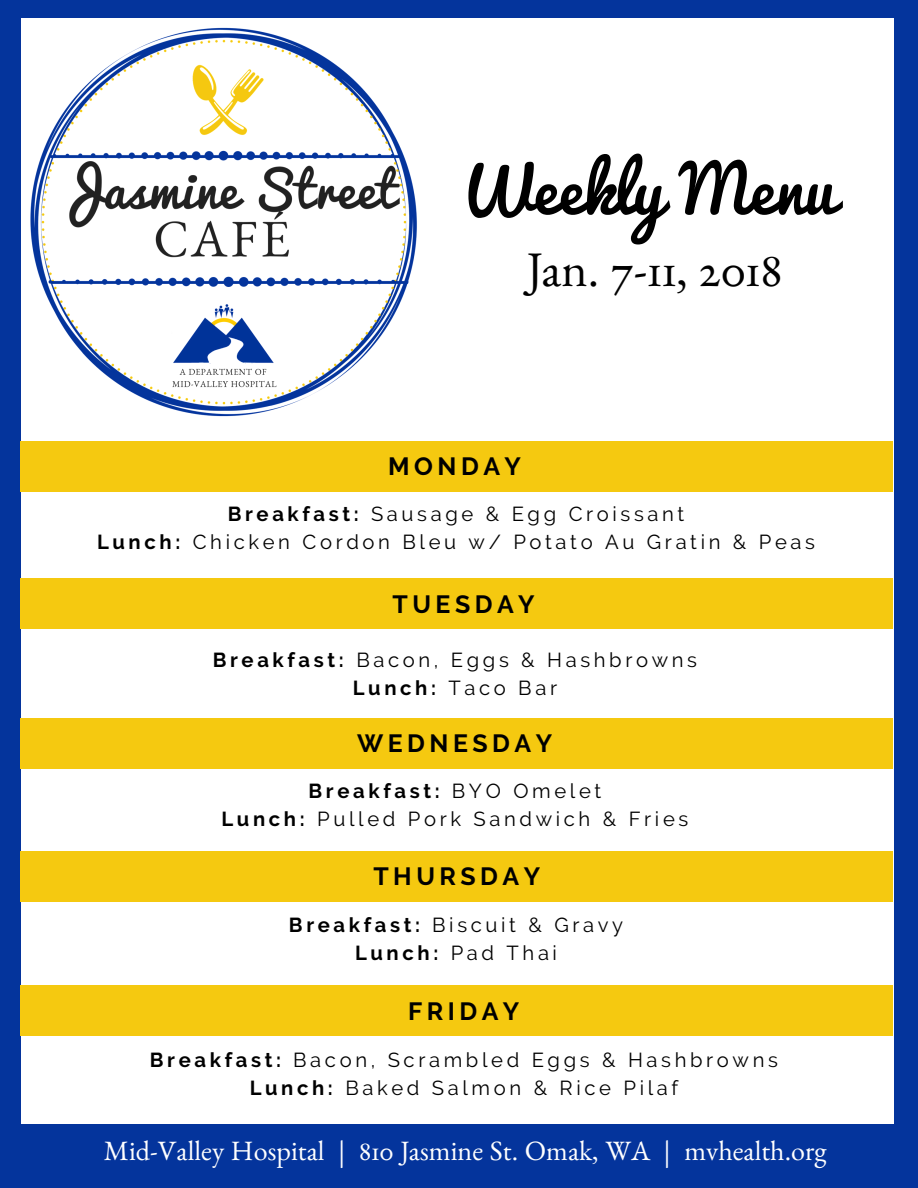
<style>
.page{position:relative;width:918px;height:1188px;background:#04349c}
.page>*{position:absolute;margin:0;border:0;box-sizing:border-box;transform-origin:0 0}
.t1{font:65.4px "Pacifico";color:#000}
.t2{font:49.8px "Benne";color:#000}
.t3{font:28.05px "Benne";color:#fff}
.t4{font:700 24.9px "Raleway";letter-spacing:.18em;color:#000}
.t5{font:20.25px/28.2px "Raleway";letter-spacing:.18em;color:#000;text-align:center}
.s1{font-weight:700}
</style>
<div class="page">
<div style="left:21px;top:18px;width:873px;height:1106px;background:#fff"></div>
<div style="left:20px;top:441px;width:873px;height:51px;background:#f5c910"></div>
<div style="left:20px;top:578px;width:873px;height:51px;background:#f5c910"></div>
<div style="left:20px;top:718px;width:873px;height:50px;background:#f5c910"></div>
<div style="left:20px;top:852px;width:873px;height:50px;background:#f5c910"></div>
<div style="left:20px;top:986px;width:873px;height:50px;background:#f5c910"></div>
<img style="left:30px;top:27px;width:387px;height:390px">
<h1 class="t1" style="left:456px;top:154px;width:380px">Weekly Menu</h1>
<h2 class="t2" style="left:527px;top:254px;width:258px">Jan. 7-11, 2018</h2>
<p class="t4" style="left:388px;top:451px;width:134px">MONDAY</p>
<p class="t5" style="left:97px;top:500px;width:720px"><span class="s1">Breakfast:</span> Sausage &amp; Egg Croissant<br><span class="s1">Lunch:</span> Chicken Cordon Bleu w/ Potato Au Gratin &amp; Peas</p>
<p class="t4" style="left:393px;top:590px;width:144px">TUESDAY</p>
<p class="t5" style="left:213px;top:646px;width:486px"><span class="s1">Breakfast:</span> Bacon, Eggs &amp; Hashbrowns<br><span class="s1">Lunch:</span> Taco Bar</p>
<p class="t4" style="left:357px;top:728px;width:196px">WEDNESDAY</p>
<p class="t5" style="left:222px;top:776px;width:468px"><span class="s1">Breakfast:</span> BYO Omelet<br><span class="s1">Lunch:</span> Pulled Pork Sandwich &amp; Fries</p>
<p class="t4" style="left:373px;top:862px;width:168px">THURSDAY</p>
<p class="t5" style="left:289px;top:910px;width:336px"><span class="s1">Breakfast:</span> Biscuit &amp; Gravy<br><span class="s1">Lunch:</span> Pad Thai</p>
<p class="t4" style="left:408px;top:997px;width:113px">FRIDAY</p>
<p class="t5" style="left:150px;top:1045px;width:630px"><span class="s1">Breakfast:</span> Bacon, Scrambled Eggs &amp; Hashbrowns<br><span class="s1">Lunch:</span> Baked Salmon &amp; Rice Pilaf</p>
<h3 class="t3" style="left:104px;top:1143px;width:724px">Mid-Valley Hospital | 810 Jasmine St. Omak, WA | mvhealth.org</h3>
</div>
